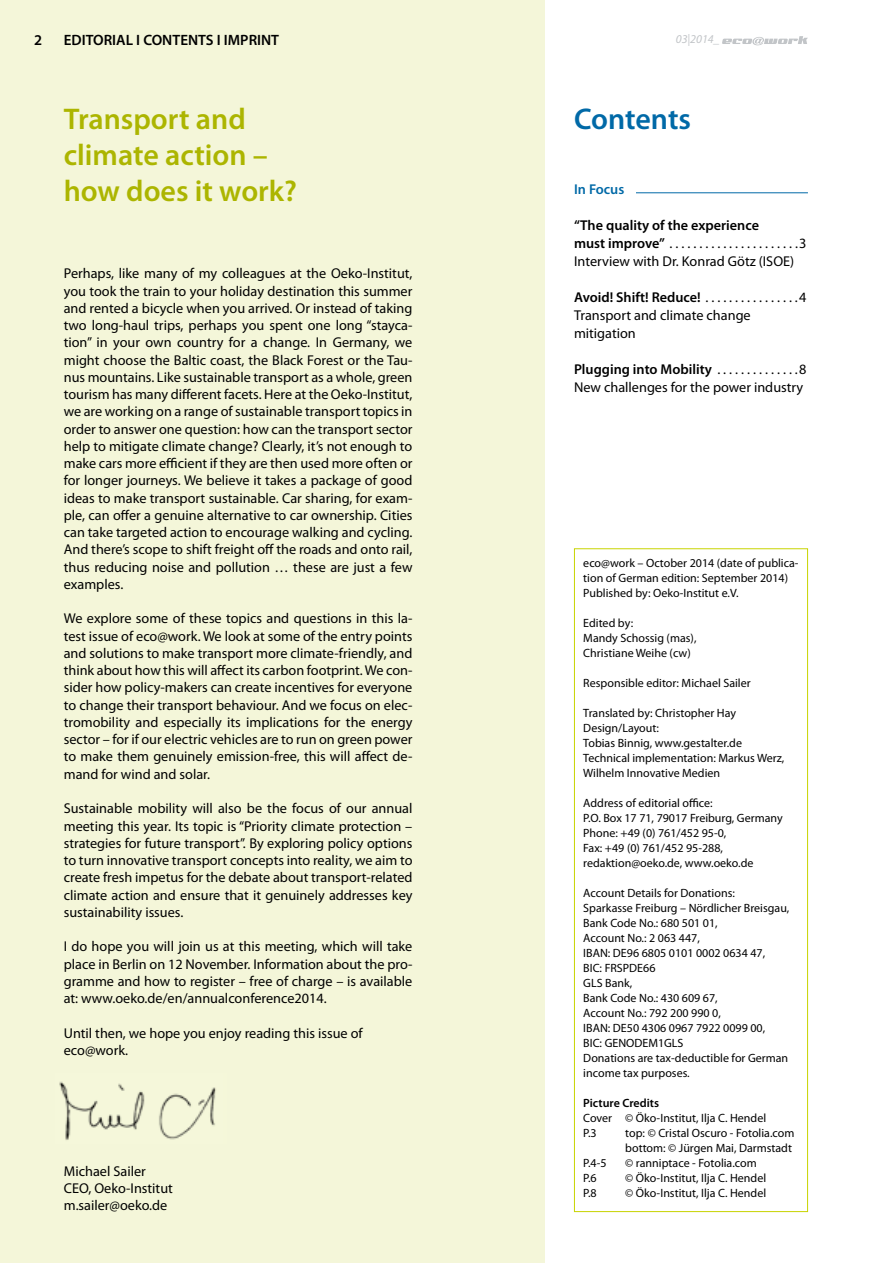
<style>
.page{position:relative;width:893px;height:1263px;background:#fff}
.page>*{position:absolute;margin:0;border:0;box-sizing:border-box;transform-origin:0 0}
.t1{font:600 30px/36px "Myriad Pro";color:#acb500}
.t2{font:600 30px "Myriad Pro";letter-spacing:-.005em;color:#0069a7}
.t3{font:600 15px "Myriad Pro";color:#000}
.t4{font:14.25px/17.2px "Myriad Pro";color:#000}
.t5{font:600 14.25px "Myriad Pro";color:#0069a7}
.t6{font:12px/15px "Myriad Pro";color:#000}
.t7{font:600 12px "Myriad Pro";color:#000}
.t8{font:italic 12px "Myriad Pro";color:#c2c5c8}
.s1{font-weight:600}
</style>
<div class="page">
<div style="left:0;top:0;width:544px;height:1263px;background:#f4f6d9"></div>
<img style="left:59px;top:1081px;width:157px;height:59px">
<hr style="left:636px;top:192px;width:172px;height:1px;background:#0069a7">
<div style="left:574px;top:548px;width:234px;height:664px;border:1px solid #c8d400"></div>
<svg style="left:722px;top:36px;width:86px;height:9px"></svg>
<p class="t3" style="left:34px;top:31px;width:10px">2</p>
<p class="t3" style="left:64px;top:31px;width:217px">EDITORIAL I CONTENTS I IMPRINT</p>
<h1 class="t1" style="left:64px;top:100px;width:235px">Transport and climate action – how does it work?</h1>
<p class="t4" style="left:64px;top:265px;width:350px;text-align:justify">Perhaps, like many of my colleagues at the Oeko-Institut, you took the train to your holiday destination this summer and rented a bicycle when you arrived. Or instead of taking two long-haul trips, perhaps you spent one long “stayca&shy;tion” in your own country for a change. In Germany, we might choose the Baltic coast, the Black Forest or the Tau&shy;nus mountains. Like sustainable transport as a whole, green tourism has many different facets. Here at the Oeko-Institut, we are working on a range of sustainable transport topics in order to answer one question: how can the transport sector help to mitigate climate change? Clearly, it’s not enough to make cars more efficient if they are then used more often or for longer journeys. We believe it takes a package of good ideas to make transport sustainable. Car sharing, for exam&shy;ple, can offer a genuine alternative to car ownership. Cities can take targeted action to encourage walking and cycling.<br>And there’s scope to shift freight off the roads and onto rail, thus reducing noise and pollution … these are just a few examples.</p>
<p class="t4" style="left:64px;top:610px;width:350px;text-align:justify">We explore some of these topics and questions in this la&shy;test issue of eco@work. We look at some of the entry points and solutions to make transport more climate-friendly, and think about how this will affect its carbon footprint. We con&shy;sider how policy-makers can create incentives for everyone to change their transport behaviour. And we focus on elec&shy;tromobility and especially its implications for the energy sector – for if our electric vehicles are to run on green pow er to make them genuinely emission-free, this will affect de&shy;mand for wind and solar.</p>
<p class="t4" style="left:64px;top:800px;width:350px;text-align:justify">Sustainable mobility will also be the focus of our annual meeting this year. Its topic is “Priority climate protection – strategies for future transport”. By exploring policy options to turn innovative transport concepts into reality, we aim to create fresh impetus for the debate about transport-related climate action and ensure that it genuinely addresses key sustainability issues.</p>
<p class="t4" style="left:64px;top:938px;width:350px;text-align:justify">I do hope you will join us at this meeting, which will take place in Berlin on 12 November. Information about the pro&shy;gramme and how to register – free of charge – is available at: www.oeko.de/en/annualconference2014.</p>
<p class="t4" style="left:64px;top:1024px;width:300px">Until then, we hope you enjoy reading this issue of eco@work.</p>
<p class="t4" style="left:64px;top:1162px;width:111px">Michael Sailer<br>CEO, Oeko-Institut m.sailer@oeko.de</p>
<p class="t8" style="left:676px;top:32px;width:46px">03|2014_</p>
<h1 class="t2" style="left:574px;top:100px;width:118px">Contents</h1>
<p class="t5" style="left:574px;top:180px;width:52px">In Focus</p>
<p class="t4" style="left:574px;top:216px;width:234px;line-height:18px"><span class="s1">“The quality of the experience<br>must improve”</span> . . . . . . . . . . . . . . . . . . . . . .3<br>Interview with Dr. Konrad Götz (ISOE)</p>
<p class="t4" style="left:574px;top:288px;width:234px;line-height:18px"><span class="s1">Avoid! Shift! Reduce!</span> . . . . . . . . . . . . . . . .4<br>Transport and climate change mitigation</p>
<p class="t4" style="left:574px;top:359px;width:234px;line-height:18px"><span class="s1">Plugging into Mobility</span> . . . . . . . . . . . . . .8<br>New challenges for the power industry</p>
<p class="t6" style="left:583px;top:555px;width:217px">eco@work – October 2014 (date of publica&shy;tion of German edition: September 2014)<br>Published by: Oeko-Institut e.V.</p>
<p class="t6" style="left:583px;top:615px;width:115px">Edited by:<br>Mandy Schossig (mas),<br>Christiane Weihe (cw)</p>
<p class="t6" style="left:583px;top:675px;width:169px">Responsible editor: Michael Sailer</p>
<p class="t6" style="left:583px;top:705px;width:203px">Translated by: Christopher Hay<br>Design/Layout:<br>Tobias Binnig, www.gestalter.de<br>Technical implementation: Markus Werz,<br>Wilhelm Innovative Medien</p>
<p class="t6" style="left:583px;top:795px;width:201px">Address of editorial office:<br>P.O. Box 17 71, 79017 Freiburg, Germany<br>Phone: +49 (0) 761/452 95-0,<br>Fax: +49 (0) 761/452 95-288, redaktion@oeko.de, www.oeko.de</p>
<p class="t6" style="left:583px;top:885px;width:207px">Account Details for Donations:<br>Sparkasse Freiburg – Nördlicher Breisgau,<br>Bank Code No.: 680 501 01,<br>Account No.: 2 063 447,<br>IBAN: DE96 6805 0101 0002 0634 47,<br>BIC: FRSPDE66<br>GLS Bank,<br>Bank Code No.: 430 609 67,<br>Account No.: 792 200 990 0,<br>IBAN: DE50 4306 0967 7922 0099 00,<br>BIC: GENODEM1GLS<br>Donations are tax-deductible for German income tax purposes.</p>
<p class="t7" style="left:583px;top:1095px;width:77px">Picture Credits</p>
<p class="t6" style="left:583px;top:1110px;width:184px">Cover © Öko-Institut, Ilja C. Hendel<br>P.3</p>
<p class="t6" style="left:625px;top:1125px;width:171px">top: © Cristal Oscuro - Fotolia.com bottom: © Jürgen Mai, Darmstadt</p>
<p class="t6" style="left:583px;top:1155px;width:25px">P.4-5</p>
<p class="t6" style="left:625px;top:1155px;width:133px">© ranniptace - Fotolia.com</p>
<p class="t6" style="left:583px;top:1170px;width:15px">P.6</p>
<p class="t6" style="left:625px;top:1170px;width:142px">© Öko-Institut, Ilja C. Hendel</p>
<p class="t6" style="left:583px;top:1185px;width:15px">P.8</p>
<p class="t6" style="left:625px;top:1185px;width:142px">© Öko-Institut, Ilja C. Hendel</p>
</div>
